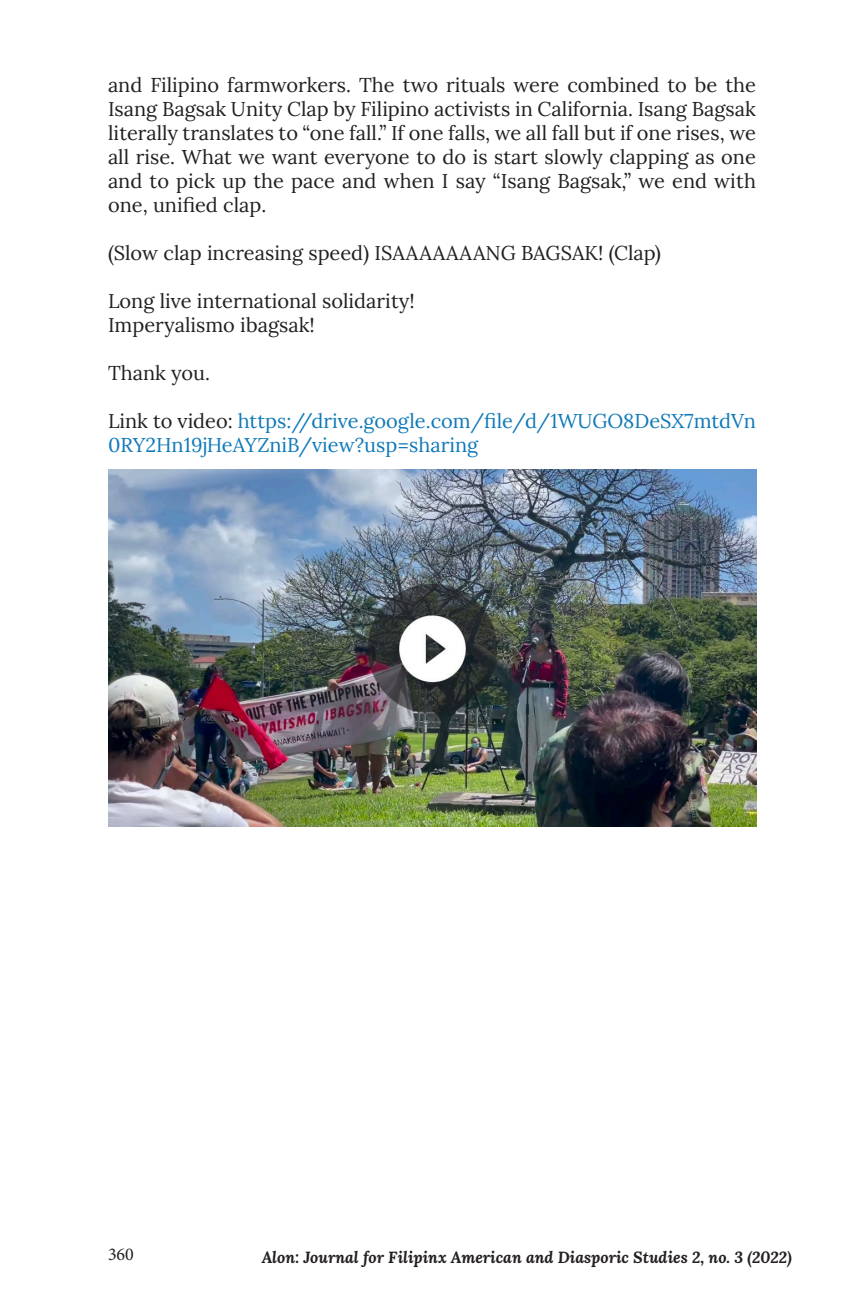
<style>
.page{position:relative;width:864px;height:1296px;background:#fff}
.page>*{position:absolute;margin:0;border:0;box-sizing:border-box;transform-origin:0 0}
.t1{font:20px/24px "Lora";color:#231f20;text-align:justify}
.t2{font:20px/24px "Lora";color:#0f79b9}
.t3{font:18px "Minion Pro";color:#231f20}
.t4{font:italic 700 16px "Lora";color:#231f20}
.s1{color:#231f20}
</style>
<div class="page">
<img style="left:108px;top:469px;width:648px;height:358px">
<p class="t1" style="left:108px;top:72px;width:649px">and Filipino farmworkers. The two rituals were combined to be the Isang Bagsak Unity Clap by Filipino activists in California. Isang Bagsak literally translates to “one fall.” If one falls, we all fall but if one rises, we all rise. What we want everyone to do is start slowly clapping as one and to pick up the pace and when I say “Isang Bagsak,” we end with one, unified clap.</p>
<p class="t1" style="left:108px;top:240px;width:555px">(Slow clap increasing speed) ISAAAAAAANG BAGSAK! (Clap)</p>
<p class="t1" style="left:108px;top:288px;width:308px">Long live international solidarity!</p>
<p class="t1" style="left:108px;top:312px;width:208px">Imperyalismo ibagsak!</p>
<p class="t1" style="left:108px;top:360px;width:104px">Thank you.</p>
<p class="t2" style="left:108px;top:408px;width:649px"><span class="s1">Link to video:</span> https://drive.google.com/file/d/1WUGO8DeSX7mtdVn<br>0RY2Hn19jHeAYZniB/view?usp=sharing</p>
<p class="t3" style="left:108px;top:1242px;width:27px">360</p>
<p class="t4" style="left:262px;top:1246px;width:532px">Alon: Journal for Filipinx American and Diasporic Studies 2, no. 3 (2022)</p>
</div>
